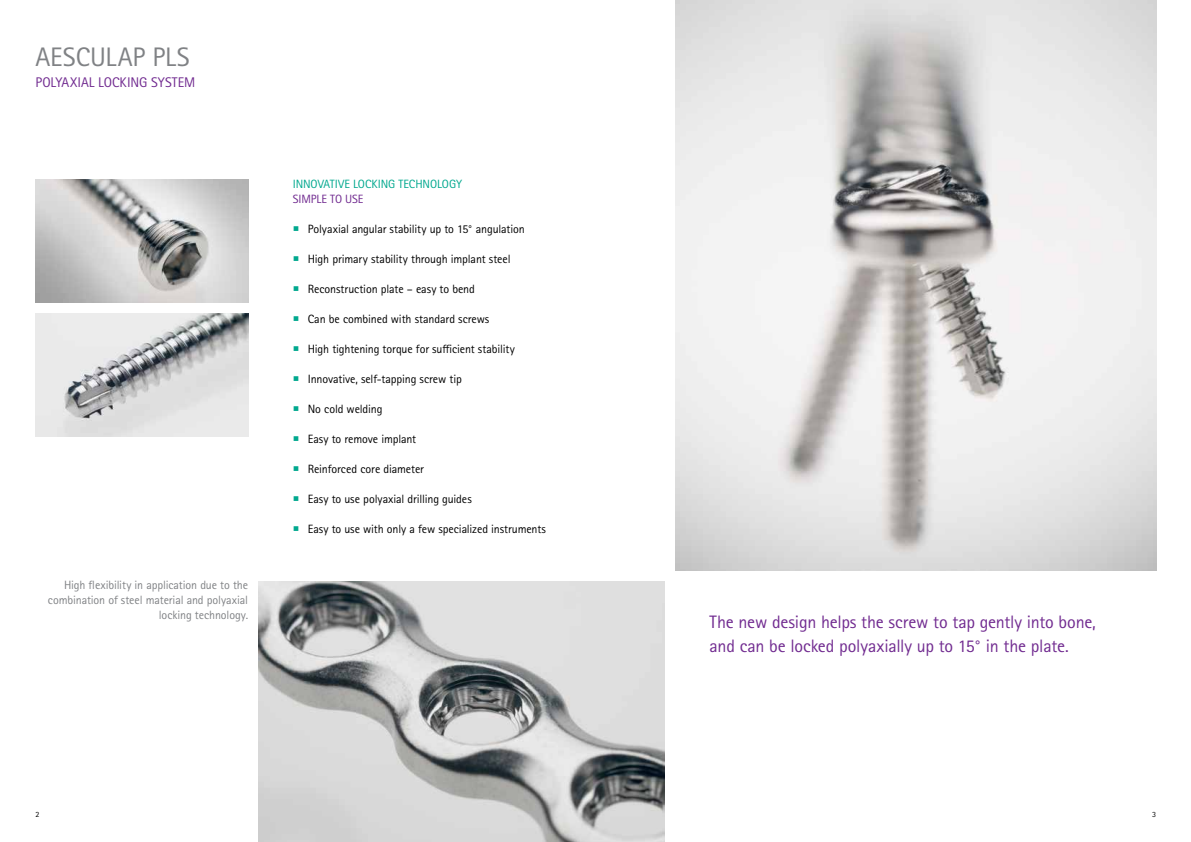
<style>
.page{position:relative;width:1191px;height:842px;background:#fff}
.page>*{position:absolute;margin:0;border:0;box-sizing:border-box;transform-origin:0 0}
.t1{font:26.8px "Rotis Sans Serif Pro";color:#808285}
.t2{font:18px/24px "Rotis Sans Serif Pro";letter-spacing:-.01em;color:#712b90}
.t3{font:14px "Rotis Sans Serif Pro";color:#712b90}
.t4{font:12px "Rotis Sans Serif Pro";letter-spacing:-.01em;color:#000}
.t5{font:12px/15px "Rotis Sans Serif Pro";letter-spacing:-.01em;color:#808285;text-align:right}
.t6{font:12px "Rotis Sans Serif Pro";letter-spacing:-.005em;color:#00a88e}
.t7{font:12px "Rotis Sans Serif Pro";letter-spacing:-.01em;color:#712b90}
.t8{font:8px "Rotis Sans Serif Pro";color:#000}
.s1{color:#00a88e}
</style>
<div class="page">
<img style="left:259px;top:581px;width:406px;height:261px">
<img style="left:675px;top:0;width:481px;height:570px">
<img style="left:35px;top:179px;width:213px;height:124px">
<img style="left:36px;top:313px;width:212px;height:124px">
<h1 class="t1" style="left:35px;top:41px;width:156px">AESCULAP PLS</h1>
<p class="t3" style="left:35px;top:74px;width:161px">POLYAXIAL LOCKING SYSTEM</p>
<p class="t5" style="left:48px;top:578px;width:202px">High flexibility in application due to the combination of steel material and polyaxial locking technology.</p>
<p class="t6" style="left:293px;top:176px;width:171px">INNOVATIVE LOCKING TECHNOLOGY</p>
<p class="t7" style="left:293px;top:191px;width:72px">SIMPLE TO USE</p>
<p class="t4" style="left:293px;top:221px;width:233px"><span class="s1">○</span> Polyaxial angular stability up to 15° angulation</p>
<p class="t4" style="left:293px;top:251px;width:219px"><span class="s1">○</span> High primary stability through implant steel</p>
<p class="t4" style="left:293px;top:281px;width:184px"><span class="s1">○</span> Reconstruction plate – easy to bend</p>
<p class="t4" style="left:293px;top:311px;width:198px"><span class="s1">○</span> Can be combined with standard screws</p>
<p class="t4" style="left:293px;top:341px;width:223px"><span class="s1">○</span> High tightening torque for sufficient stability</p>
<p class="t4" style="left:293px;top:371px;width:170px"><span class="s1">○</span> Innovative, self-tapping screw tip</p>
<p class="t4" style="left:293px;top:401px;width:91px"><span class="s1">○</span> No cold welding</p>
<p class="t4" style="left:293px;top:431px;width:125px"><span class="s1">○</span> Easy to remove implant</p>
<p class="t4" style="left:293px;top:461px;width:133px"><span class="s1">○</span> Reinforced core diameter</p>
<p class="t4" style="left:293px;top:491px;width:180px"><span class="s1">○</span> Easy to use polyaxial drilling guides</p>
<p class="t4" style="left:293px;top:521px;width:255px"><span class="s1">○</span> Easy to use with only a few specialized instruments</p>
<h2 class="t2" style="left:709px;top:610px;width:388px">The new design helps the screw to tap gently into bone, and can be locked polyaxially up to 15° in the plate.</h2>
<p class="t8" style="left:35px;top:809px;width:5px">2</p>
<p class="t8" style="left:1152px;top:809px;width:5px">3</p>
</div>
